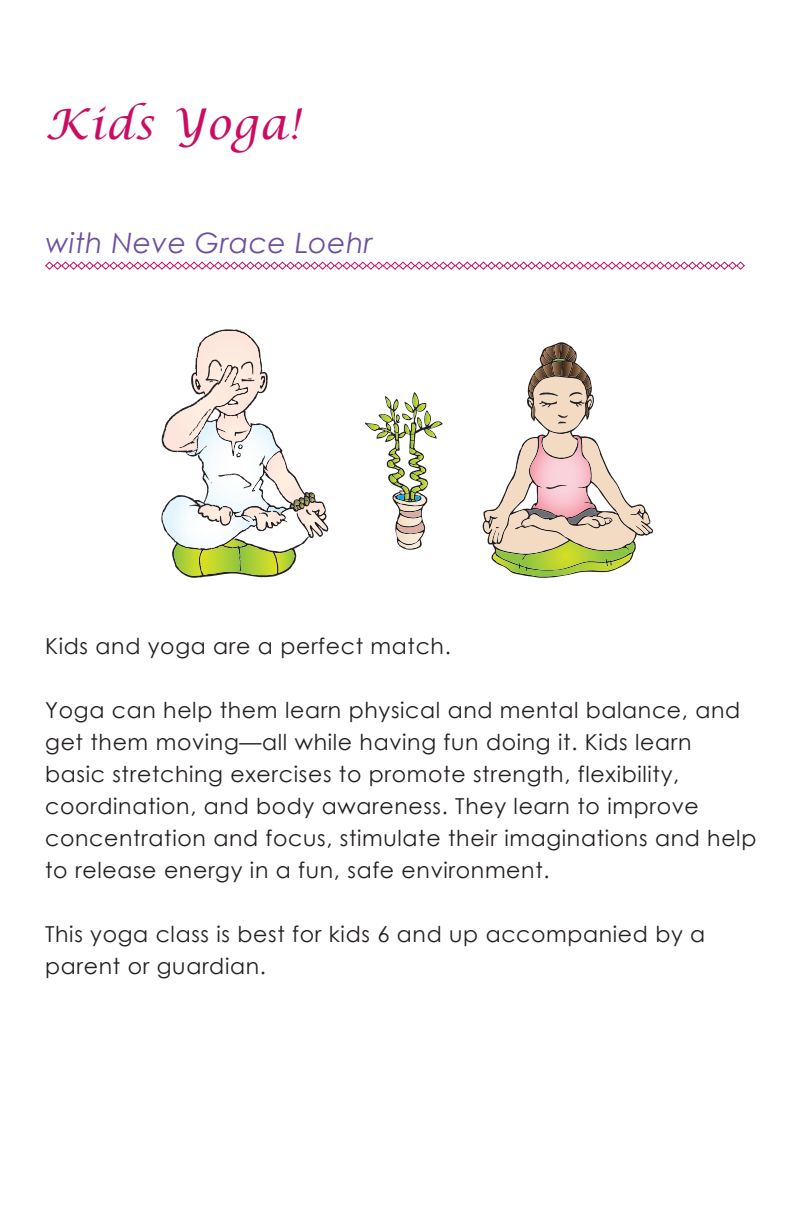
<style>
.page{position:relative;width:792px;height:1224px;background:#fff}
.page>*{position:absolute;margin:0;border:0;box-sizing:border-box;transform-origin:0 0}
.t1{font:italic 42.2px "Lucida Calligraphy";letter-spacing:.03em;color:#ca0d62}
.t2{font:italic 28.2px "Century Gothic";letter-spacing:.02em;color:#6d4e9f}
.t3{font:22px/32px "Century Gothic";letter-spacing:.03em;color:#231f20}
</style>
<div class="page">
<svg style="left:45px;top:261px;width:700px;height:9px"></svg>
<svg style="left:365px;top:392px;width:78px;height:158px"></svg>
<svg style="left:483px;top:344px;width:169px;height:232px"></svg>
<svg style="left:161px;top:329px;width:168px;height:249px"></svg>
<p class="t1" style="left:46px;top:99px;width:255px">Kids Yoga!</p>
<p class="t2" style="left:45px;top:223px;width:329px">with Neve Grace Loehr</p>
<p class="t3" style="left:45px;top:630px;width:407px">Kids and yoga are a perfect match.</p>
<p class="t3" style="left:45px;top:694px;width:713px">Yoga can help them learn physical and mental balance, and get them moving—all while having fun doing it. Kids learn basic stretching exercises to promote strength, flexibility, coordination, and body awareness. They learn to improve concentration and focus, stimulate their imaginations and help to release energy in a fun, safe environment.</p>
<p class="t3" style="left:45px;top:918px;width:662px">This yoga class is best for kids 6 and up accompanied by a parent or guardian.</p>
</div>
